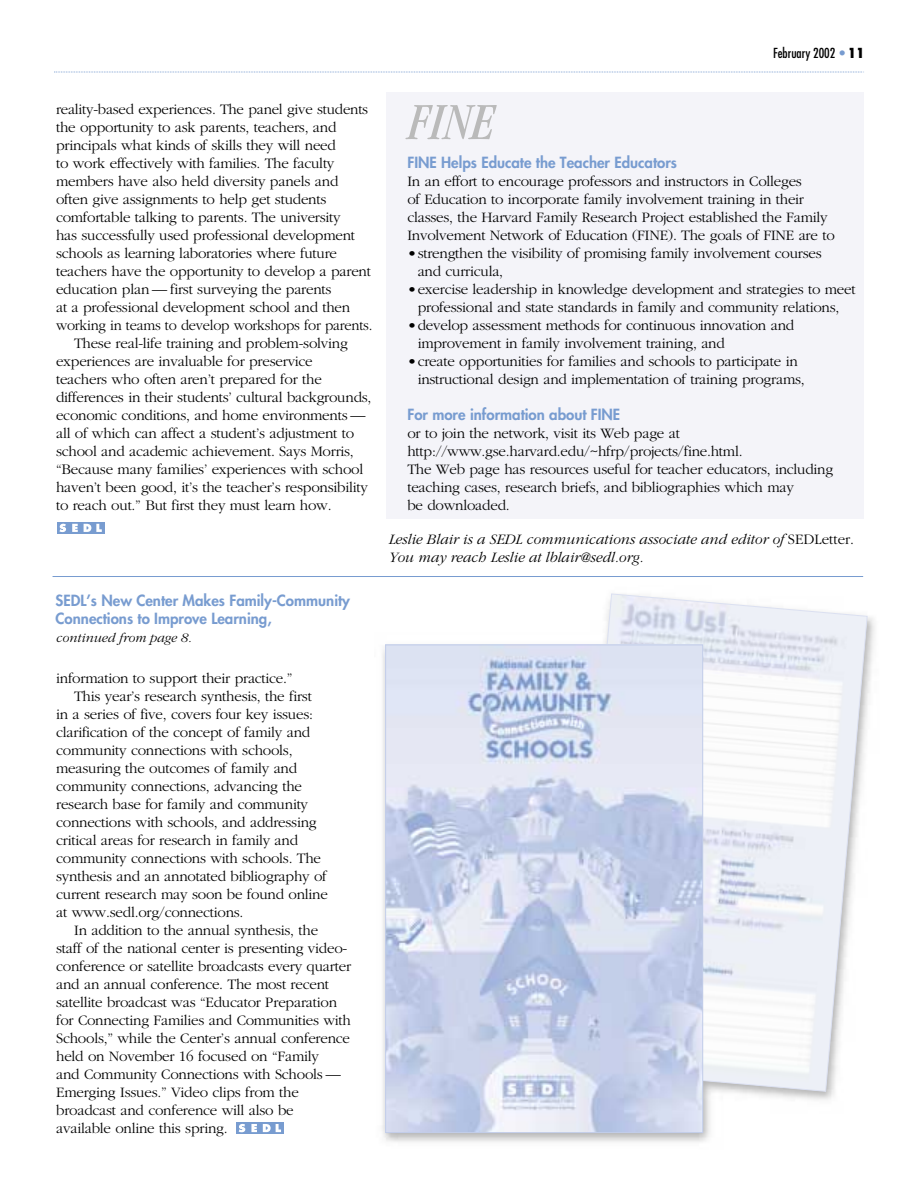
<style>
.page{position:relative;width:918px;height:1188px;background:#fff}
.page>*{position:absolute;margin:0;border:0;box-sizing:border-box;transform-origin:0 0}
.t1{font:italic condensed 54px "Garamond";color:#bababa}
.t2{font:300 15px/18px "Garamond";letter-spacing:-.015em;color:#000}
.t3{font:800 15px/18px "Futura";color:#789cd0}
.t4{font:italic 300 15px/18px "Garamond";color:#000}
.t5{font:300 15px "Garamond";letter-spacing:-.015em;color:#000;scale:.96 1}
.t6{font:italic 300 13.5px "Garamond";color:#000}
.t7{font:condensed 13.5px "Futura";color:#000}
.s1{font-weight:800;color:#789cd0}
.s2{font-weight:800}
.s3{font-style:normal}
</style>
<div class="page">
<img style="left:382px;top:617px;width:493px;height:525px">
<div style="left:386px;top:93px;width:478px;height:426px;background:#f4f4f9"></div>
<svg style="left:54px;top:72px;width:810px;height:1px"></svg>
<div style="left:57px;top:522px;width:11px;height:11px;background:#789cd0"></div>
<svg style="left:69px;top:522px;width:11px;height:11px"></svg>
<svg style="left:82px;top:522px;width:11px;height:11px"></svg>
<div style="left:94px;top:522px;width:11px;height:11px;background:#789cd0"></div>
<svg style="left:59px;top:524px;width:7px;height:8px"></svg>
<svg style="left:72px;top:524px;width:6px;height:8px"></svg>
<svg style="left:84px;top:524px;width:18px;height:8px"></svg>
<hr style="left:53px;top:576px;width:810px;height:1px;background:#789cd0">
<svg style="left:236px;top:1123px;width:12px;height:11px"></svg>
<svg style="left:249px;top:1123px;width:11px;height:11px"></svg>
<svg style="left:261px;top:1123px;width:11px;height:11px"></svg>
<svg style="left:273px;top:1123px;width:11px;height:11px"></svg>
<svg style="left:239px;top:1124px;width:6px;height:8px"></svg>
<svg style="left:251px;top:1124px;width:6px;height:8px"></svg>
<svg style="left:263px;top:1124px;width:18px;height:8px"></svg>
<svg style="left:569px;top:593px;width:299px;height:499px"></svg>
<img style="left:387px;top:647px;width:314px;height:484px">
<div style="left:385px;top:645px;width:318px;height:488px;border:1px solid #c2cde9"></div>
<p class="t7" style="left:773px;top:46px;width:93px">February 2002 <span class="s1">•</span> <span class="s2">11</span></p>
<p class="t2" style="left:56px;top:101px;width:314px">reality-based experiences. The panel give students</p>
<p class="t2" style="left:56px;top:119px;width:282px">the opportunity to ask parents, teachers, and</p>
<p class="t2" style="left:56px;top:137px;width:281px">principals what kinds of skills they will need</p>
<p class="t2" style="left:56px;top:155px;width:280px">to work effectively with families. The faculty</p>
<p class="t2" style="left:56px;top:173px;width:284px">members have also held diversity panels and</p>
<p class="t2" style="left:56px;top:191px;width:272px">often give assignments to help get students</p>
<p class="t2" style="left:56px;top:209px;width:286px">comfortable talking to parents. The university</p>
<p class="t2" style="left:56px;top:227px;width:301px">has successfully used professional development</p>
<p class="t2" style="left:56px;top:245px;width:283px">schools as learning laboratories where future</p>
<p class="t2" style="left:56px;top:263px;width:316px">teachers have the opportunity to develop a parent</p>
<p class="t2" style="left:56px;top:281px;width:277px">education plan — first surveying the parents</p>
<p class="t2" style="left:56px;top:299px;width:296px">at a professional development school and then</p>
<p class="t5" style="left:56px;top:319px;width:331px">working in teams to develop workshops for parents.</p>
<p class="t2" style="left:74px;top:335px;width:275px">These real-life training and problem-solving</p>
<p class="t2" style="left:56px;top:353px;width:258px">experiences are invaluable for preservice</p>
<p class="t2" style="left:56px;top:371px;width:267px">teachers who often aren’t prepared for the</p>
<p class="t2" style="left:56px;top:389px;width:317px">differences in their students’ cultural backgrounds,</p>
<p class="t2" style="left:56px;top:407px;width:311px">economic conditions, and home environments —</p>
<p class="t2" style="left:56px;top:425px;width:300px">all of which can affect a student’s adjustment to</p>
<p class="t2" style="left:56px;top:443px;width:299px">school and academic achievement. Says Morris,</p>
<p class="t2" style="left:56px;top:461px;width:309px">“Because many families’ experiences with school</p>
<p class="t2" style="left:56px;top:479px;width:313px">haven’t been good, it’s the teacher’s responsibility</p>
<p class="t2" style="left:56px;top:497px;width:277px">to reach out.” But first they must learn how.</p>
<p class="t3" style="left:56px;top:592px;width:296px">SEDL’s New Center Makes Family-Community<br>Connections to Improve Learning,</p>
<p class="t6" style="left:56px;top:632px;width:137px">continued from page 8.</p>
<p class="t2" style="left:56px;top:671px;width:238px">information to support their practice.”</p>
<p class="t2" style="left:74px;top:689px;width:239px">This year’s research synthesis, the first</p>
<p class="t2" style="left:56px;top:707px;width:258px">in a series of five, covers four key issues:</p>
<p class="t2" style="left:56px;top:725px;width:256px">clarification of the concept of family and</p>
<p class="t2" style="left:56px;top:743px;width:238px">community connections with schools,</p>
<p class="t2" style="left:56px;top:761px;width:243px">measuring the outcomes of family and</p>
<p class="t2" style="left:56px;top:779px;width:247px">community connections, advancing the</p>
<p class="t2" style="left:56px;top:797px;width:253px">research base for family and community</p>
<p class="t2" style="left:56px;top:815px;width:262px">connections with schools, and addressing</p>
<p class="t2" style="left:56px;top:833px;width:243px">critical areas for research in family and</p>
<p class="t2" style="left:56px;top:851px;width:266px">community connections with schools. The</p>
<p class="t2" style="left:56px;top:869px;width:272px">synthesis and an annotated bibliography of</p>
<p class="t2" style="left:56px;top:887px;width:273px">current research may soon be found online</p>
<p class="t2" style="left:56px;top:905px;width:189px">at www.sedl.org/connections.</p>
<p class="t2" style="left:74px;top:923px;width:246px">In addition to the annual synthesis, the</p>
<p class="t2" style="left:56px;top:941px;width:293px">staff of the national center is presenting video-</p>
<p class="t2" style="left:56px;top:959px;width:296px">conference or satellite broadcasts every quarter</p>
<p class="t2" style="left:56px;top:977px;width:274px">and an annual conference. The most recent</p>
<p class="t2" style="left:56px;top:995px;width:282px">satellite broadcast was “Educator Preparation</p>
<p class="t2" style="left:56px;top:1013px;width:296px">for Connecting Families and Communities with</p>
<p class="t2" style="left:56px;top:1031px;width:295px">Schools,” while the Center’s annual conference</p>
<p class="t2" style="left:56px;top:1049px;width:264px">held on November 16 focused on “Family</p>
<p class="t2" style="left:56px;top:1067px;width:286px">and Community Connections with Schools —</p>
<p class="t2" style="left:56px;top:1085px;width:244px">Emerging Issues.” Video clips from the</p>
<p class="t2" style="left:56px;top:1103px;width:239px">broadcast and conference will also be</p>
<p class="t2" style="left:56px;top:1121px;width:173px">available online this spring.</p>
<h1 class="t1" style="left:408px;top:101px;width:88px">FINE</h1>
<p class="t3" style="left:407px;top:155px;width:271px">FINE Helps Educate the Teacher Educators</p>
<p class="t2" style="left:407px;top:174px;width:429px">In an effort to encourage professors and instructors in Colleges<br>of Education to incorporate family involvement training in their classes, the Harvard Family Research Project established the Family Involvement Network of Education (FINE). The goals of FINE are to</p>
<p class="t2" style="left:418px;top:246px;width:406px;text-indent:-10px">•strengthen the visibility of promising family involvement courses and curricula,</p>
<p class="t2" style="left:407px;top:282px;width:450px;text-align:center">•exercise leadership in knowledge development and strategies to meet professional and state standards in family and community relations,</p>
<p class="t2" style="left:418px;top:318px;width:378px;text-indent:-10px">•develop assessment methods for continuous innovation and improvement in family involvement training, and</p>
<p class="t2" style="left:418px;top:354px;width:389px;text-indent:-10px">•create opportunities for families and schools to participate in instructional design and implementation of training programs,</p>
<p class="t3" style="left:407px;top:407px;width:214px">For more information about FINE</p>
<p class="t2" style="left:407px;top:426px;width:427px">or to join the network, visit its Web page at http://www.gse.harvard.edu/~hfrp/projects/fine.html.<br>The Web page has resources useful for teacher educators, including teaching cases, research briefs, and bibliographies which may<br>be downloaded.</p>
<p class="t4" style="left:388px;top:531px;width:468px">Leslie Blair is a SEDL communications associate and editor of <span class="s3">SEDLetter.<br></span>You may reach Leslie at lblair@sedl.org.</p>
</div>
